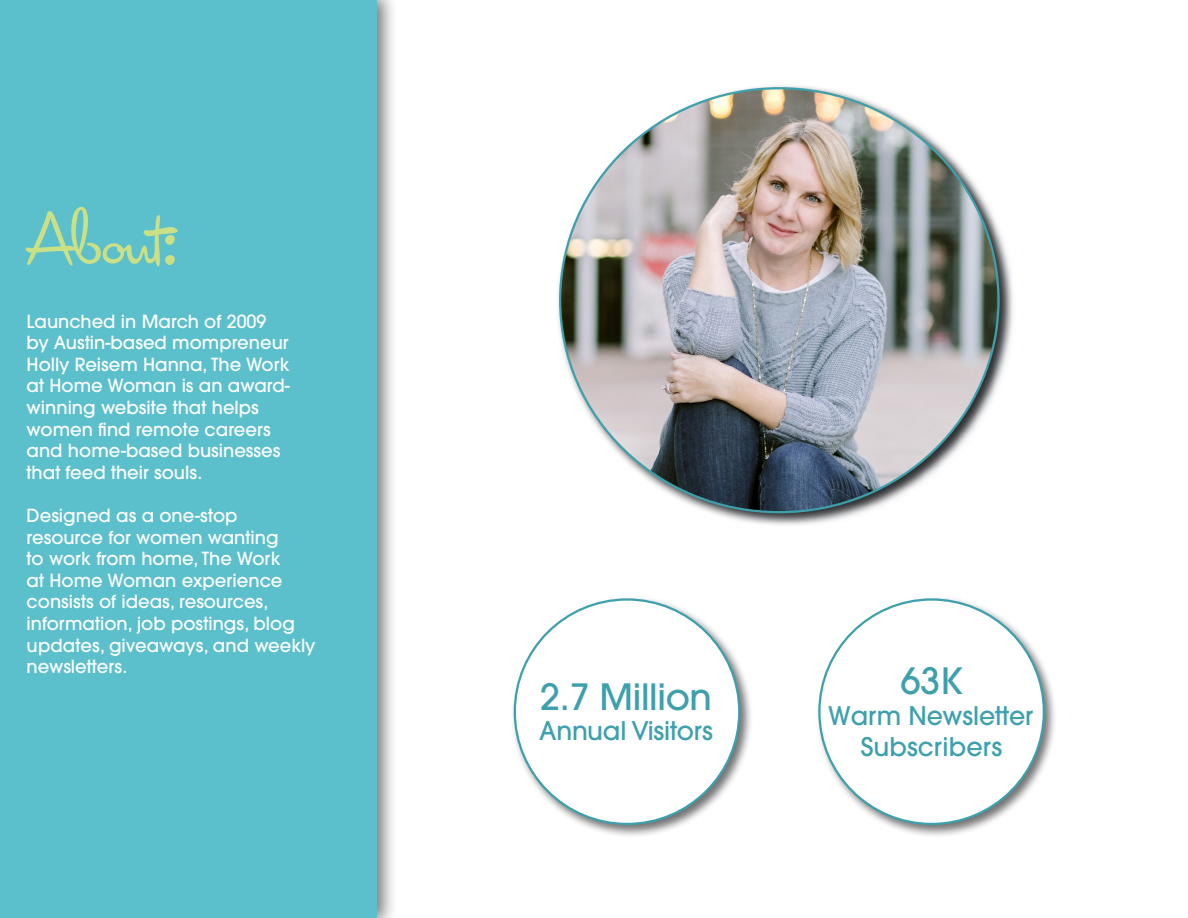
<style>
.page{position:relative;width:1188px;height:918px;background:#fff}
.page>*{position:absolute;margin:0;border:0;box-sizing:border-box;transform-origin:0 0}
.t1{font:75px "Cocktail Script";color:#cbdf85}
.t2{font:500 36px "ITC Avant Garde Pro";letter-spacing:-.01em;color:#3da0ac}
.t3{font:500 25.5px/30.6px "ITC Avant Garde Pro";letter-spacing:-.005em;color:#3da0ac;text-align:center}
.t4{font:500 18px/21.6px "ITC Avant Garde Pro";color:#fff}
</style>
<div class="page">
<div style="left:0;top:0;width:399px;height:918px;background:#000;opacity:.55"></div>
<div style="left:0;top:0;width:376px;height:918px;background:#5cc0cc"></div>
<div style="left:510px;top:595px;width:243px;height:243px;background:#000;opacity:.55"></div>
<div style="left:515px;top:600px;width:224px;height:224px;background:#fff;border-radius:50%"></div>
<div style="left:815px;top:595px;width:243px;height:243px;background:#000;opacity:.55"></div>
<div style="left:819px;top:600px;width:225px;height:224px;background:#fff;border-radius:50%"></div>
<div style="left:556px;top:84px;width:456px;height:442px;background:#000;opacity:.55"></div>
<img style="left:560px;top:88px;width:439px;height:424px">
<p class="t1" style="left:27px;top:193px;width:152px">About:</p>
<p class="t4" style="left:27px;top:310px;width:265px">Launched in March of 2009 by Austin-based mompreneur<br>Holly Reisem Hanna, The Work at Home Woman is an award&shy;winning website that helps women find remote careers and home-based businesses that feed their souls.</p>
<p class="t4" style="left:27px;top:505px;width:290px">Designed as a one-stop resource for women wanting<br>to work from home, The Work<br>at Home Woman experience consists of ideas, resources, information, job postings, blog updates, giveaways, and weekly newsletters.</p>
<p class="t2" style="left:540px;top:674px;width:173px">2.7 Million</p>
<p class="t3" style="left:539px;top:716px;width:175px">Annual Visitors</p>
<p class="t2" style="left:900px;top:658px;width:64px">63K</p>
<p class="t3" style="left:828px;top:700px;width:207px">Warm Newsletter<br>Subscribers</p>
</div>
